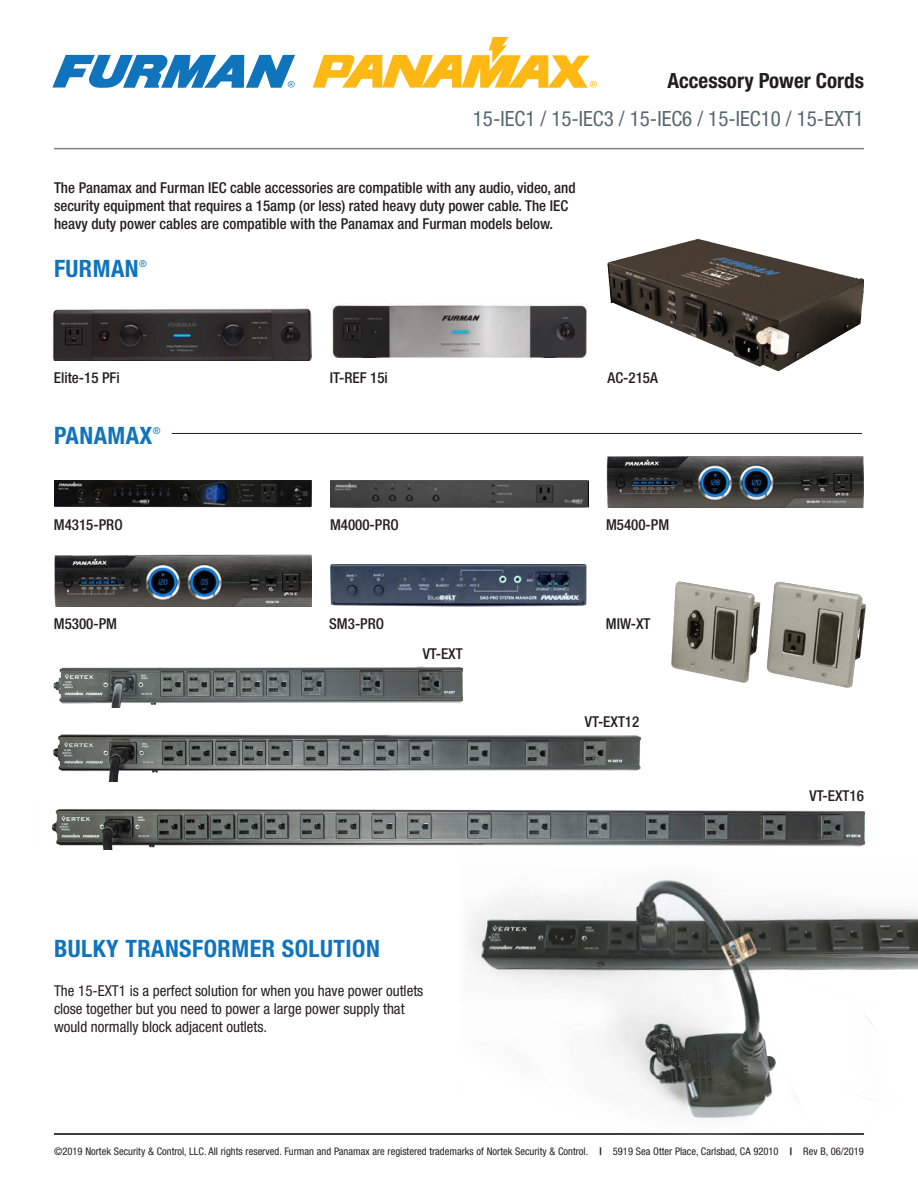
<style>
.page{position:relative;width:918px;height:1188px;background:#fff}
.page>*{position:absolute;margin:0;border:0;box-sizing:border-box;transform-origin:0 0}
.t1{font:700 condensed 24px "Helvetica Neue LT Std";letter-spacing:.02em;color:#1074bc}
.t2{font:condensed 21px "Helvetica Neue LT Std";color:#566871}
.t3{font:700 condensed 21px "Helvetica Neue LT Std";color:#231f20}
.t4{font:500 condensed 15px/18px "Helvetica Neue LT Std";color:#231f20}
.t5{font:condensed 15px/18px "Helvetica Neue LT Std";color:#231f20}
.t6{font:condensed 10.5px "Helvetica Neue LT Std";color:#231f20}
.t7{font:condensed 9.6px "Helvetica Neue LT Std";color:#1074bc}
.s1{font-weight:700}
</style>
<div class="page">
<hr style="left:54px;top:1133px;width:810px;height:2px;background:#000">
<hr style="left:54px;top:148px;width:810px;height:1px;background:#808285">
<svg style="left:52px;top:55px;width:243px;height:33px"></svg>
<svg style="left:313px;top:37px;width:284px;height:51px"></svg>
<img style="left:52px;top:308px;width:260px;height:52px">
<img style="left:330px;top:304px;width:258px;height:53px">
<img style="left:607px;top:238px;width:257px;height:133px">
<img style="left:330px;top:480px;width:258px;height:27px">
<img style="left:606px;top:456px;width:258px;height:51px">
<img style="left:54px;top:480px;width:258px;height:27px">
<img style="left:54px;top:554px;width:258px;height:53px">
<img style="left:53px;top:666px;width:410px;height:41px">
<img style="left:51px;top:809px;width:424px;height:40px">
<img style="left:53px;top:734px;width:589px;height:47px">
<img style="left:330px;top:564px;width:257px;height:42px">
<img style="left:671px;top:581px;width:195px;height:107px">
<hr style="left:172px;top:433px;width:690px;height:1px;background:#231f20">
<img style="left:459px;top:810px;width:459px;height:325px">
<p class="t3" style="left:668px;top:68px;width:198px">Accessory Power Cords</p>
<p class="t2" style="left:473px;top:107px;width:393px">15-IEC1 / 15-IEC3 / 15-IEC6 / 15-IEC10 / 15-EXT1</p>
<p class="t4" style="left:54px;top:179px;width:523px">The Panamax and Furman IEC cable accessories are compatible with any audio, video, and security equipment that requires a 15amp (or less) rated heavy duty power cable. The IEC heavy duty power cables are compatible with the Panamax and Furman models below.</p>
<p class="t1" style="left:54px;top:254px;width:86px">FURMAN</p>
<p class="t7" style="left:139px;top:258px;width:9px">®</p>
<p class="t4" style="left:54px;top:368px;width:68px">Elite-15 PFi</p>
<p class="t1" style="left:54px;top:421px;width:100px">PANAMAX</p>
<p class="t7" style="left:153px;top:425px;width:9px">®</p>
<p class="t4" style="left:330px;top:368px;width:59px">IT-REF 15i</p>
<p class="t4" style="left:608px;top:368px;width:52px">AC-215A</p>
<p class="t4" style="left:54px;top:515px;width:70px">M4315-PRO</p>
<p class="t4" style="left:330px;top:515px;width:70px">M4000-PRO</p>
<p class="t4" style="left:606px;top:515px;width:65px">M5400-PM</p>
<p class="t4" style="left:54px;top:614px;width:65px">M5300-PM</p>
<p class="t4" style="left:329px;top:614px;width:56px">SM3-PRO</p>
<p class="t4" style="left:423px;top:644px;width:41px">VT-EXT</p>
<p class="t1" style="left:54px;top:934px;width:327px">BULKY TRANSFORMER SOLUTION</p>
<p class="t5" style="left:54px;top:981px;width:371px">The 15-EXT1 is a perfect solution for when you have power outlets close together but you need to power a large power supply that would normally block adjacent outlets.</p>
<p class="t4" style="left:606px;top:614px;width:46px">MIW-XT</p>
<p class="t4" style="left:585px;top:712px;width:56px">VT-EXT12</p>
<p class="t4" style="left:810px;top:786px;width:56px">VT-EXT16</p>
<p class="t6" style="left:54px;top:1145px;width:812px">©2019 Nortek Security &amp; Control, LLC. All rights reserved. Furman and Panamax are registered trademarks of Nortek Security &amp; Control. <span class="s1">|</span> 5919 Sea Otter Place, Carlsbad, CA 92010 <span class="s1">|</span> Rev B, 06/2019</p>
</div>
